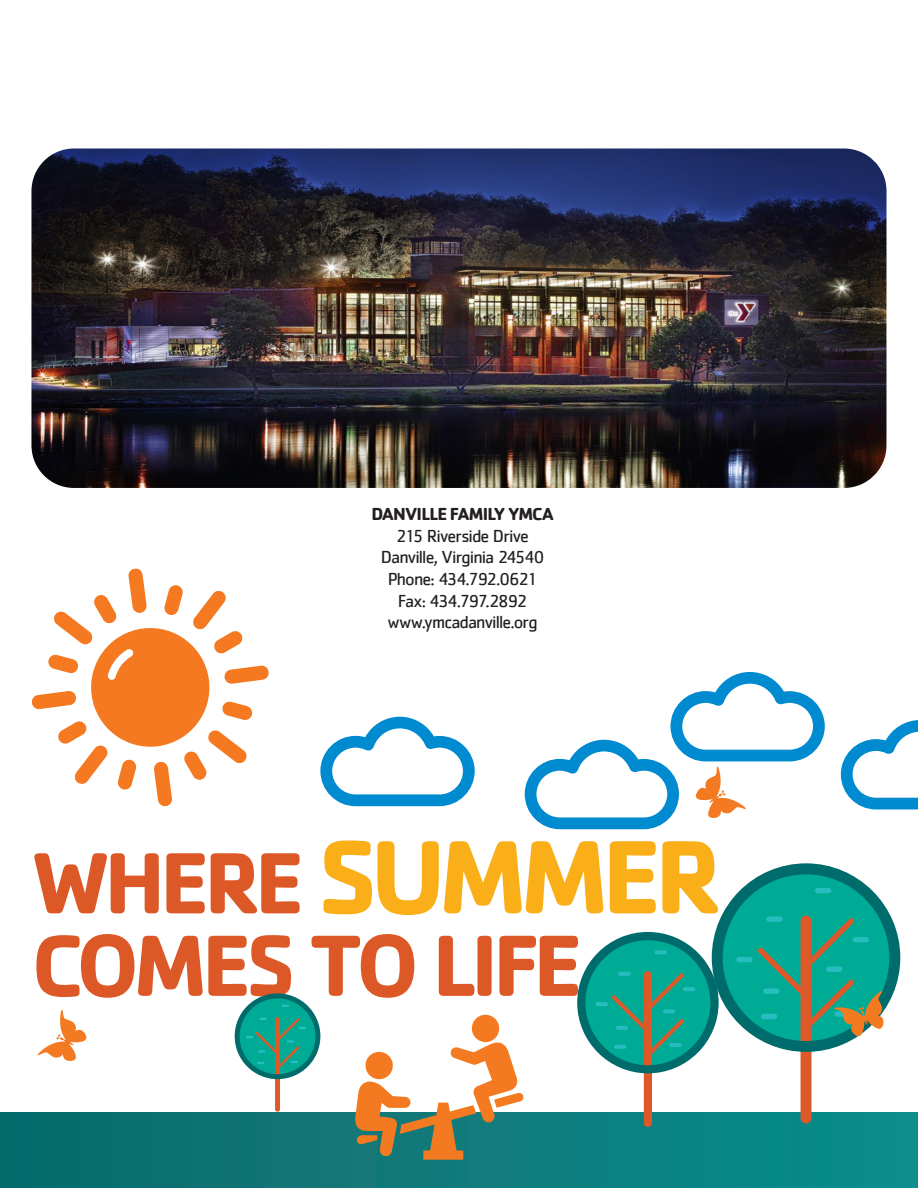
<style>
.page{position:relative;width:918px;height:1188px;background:#fff}
.page>*{position:absolute;margin:0;border:0;box-sizing:border-box;transform-origin:0 0}
.t1{font:700 108px "Cachet";letter-spacing:-.065em;color:#faaf18}
.t2{font:700 90px "Cachet";letter-spacing:-.065em;color:#dd5827}
.t3{font:18px "Cachet";letter-spacing:-.05em;color:#231f20}
.t4{font:700 18px "Cachet";letter-spacing:-.045em;color:#231f20}
.t5{font:18px "Cachet";letter-spacing:-.075em;color:#231f20}
.s1{font-size:90px;color:#dd5827}
</style>
<div class="page">
<div style="left:0;top:1112px;width:918px;height:76px;background:linear-gradient(to right,#0d6a6a,#0c8d8c)"></div>
<svg style="left:31px;top:568px;width:238px;height:239px"></svg>
<svg style="left:320px;top:717px;width:155px;height:89px"></svg>
<div style="left:801px;top:916px;width:11px;height:207px;background:#de5929;border-radius:5px"></div>
<svg style="left:841px;top:720px;width:77px;height:89px"></svg>
<div style="left:644px;top:971px;width:8px;height:156px;background:#de5929;border-radius:4px"></div>
<svg style="left:355px;top:1015px;width:168px;height:145px"></svg>
<svg style="left:38px;top:1010px;width:48px;height:51px"></svg>
<div style="left:275px;top:1017px;width:5px;height:95px;background:#de5929;border-radius:2px"></div>
<svg style="left:235px;top:993px;width:85px;height:86px"></svg>
<svg style="left:577px;top:863px;width:323px;height:210px"></svg>
<svg style="left:525px;top:672px;width:300px;height:157px"></svg>
<img style="left:31px;top:148px;width:855px;height:340px">
<p class="t4" style="left:371px;top:502px;width:184px">DANVILLE FAMILY YMCA</p>
<p class="t3" style="left:396px;top:525px;width:134px">215 Riverside Drive</p>
<p class="t3" style="left:381px;top:547px;width:165px">Danville, Virginia 24540</p>
<p class="t3" style="left:388px;top:568px;width:151px">Phone: 434.792.0621</p>
<p class="t5" style="left:398px;top:590px;width:131px">Fax: 434.797.2892</p>
<p class="t3" style="left:388px;top:612px;width:152px">www.ymcadanville.org</p>
<p class="t1" style="left:31px;top:807px;width:693px"><span class="s1">WHERE</span> SUMMER</p>
<p class="t2" style="left:31px;top:907px;width:553px">COMES TO LIFE</p>
</div>
